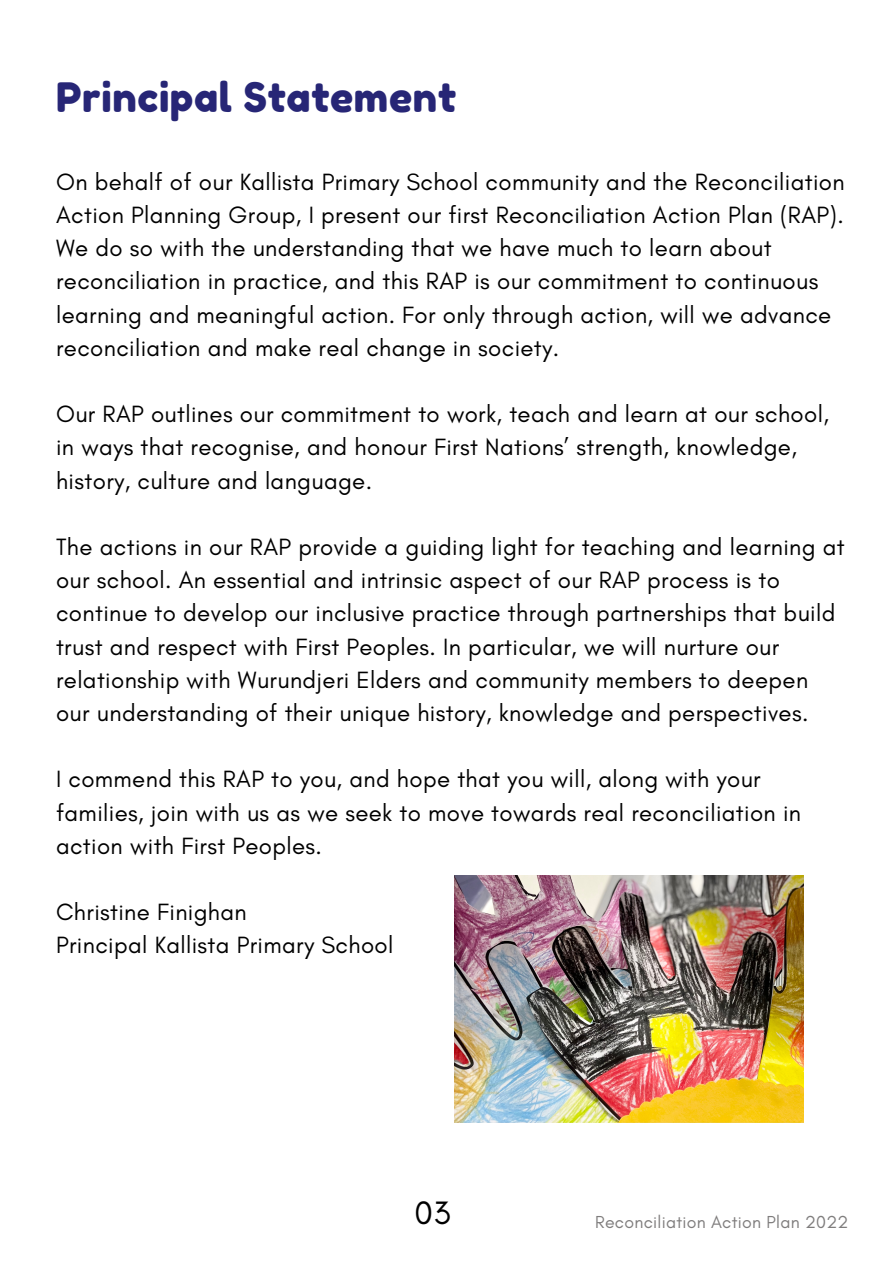
<style>
.page{position:relative;width:893px;height:1263px;background:#fff}
.page>*{position:absolute;margin:0;border:0;box-sizing:border-box;transform-origin:0 0}
.t1{font:40.5px "Fredoka One";letter-spacing:.015em;color:#272676}
.t2{font:33px "Glacial Indifference";color:#000}
.t3{font:24px/33.2px "Glacial Indifference";letter-spacing:.015em;color:#000}
.t4{font:17.7px "Glacial Indifference";letter-spacing:.015em;color:#7f7d7d}
</style>
<div class="page">
<img style="left:455px;top:875px;width:349px;height:247px">
<h1 class="t1" style="left:56px;top:73px;width:402px">Principal Statement</h1>
<p class="t3" style="left:56px;top:165px;width:790px">On behalf of our Kallista Primary School community and the Reconciliation Action Planning Group, I present our first Reconciliation Action Plan (RAP).<br>We do so with the understanding that we have much to learn about reconciliation in practice, and this RAP is our commitment to continuous learning and meaningful action. For only through action, will we advance reconciliation and make real change in society.</p>
<p class="t3" style="left:56px;top:397px;width:774px">Our RAP outlines our commitment to work, teach and learn at our school, in ways that recognise, and honour First Nations’ strength, knowledge, history, culture and language.</p>
<p class="t3" style="left:56px;top:530px;width:790px">The actions in our RAP provide a guiding light for teaching and learning at our school. An essential and intrinsic aspect of our RAP process is to continue to develop our inclusive practice through partnerships that build trust and respect with First Peoples. In particular, we will nurture our relationship with Wurundjeri Elders and community members to deepen our understanding of their unique history, knowledge and perspectives.</p>
<p class="t3" style="left:56px;top:762px;width:746px">I commend this RAP to you, and hope that you will, along with your families, join with us as we seek to move towards real reconciliation in action with First Peoples.</p>
<p class="t3" style="left:56px;top:895px;width:339px">Christine Finighan<br>Principal Kallista Primary School</p>
<h2 class="t2" style="left:414px;top:1192px;width:38px">03</h2>
<p class="t4" style="left:595px;top:1211px;width:255px">Reconciliation Action Plan 2022</p>
</div>
